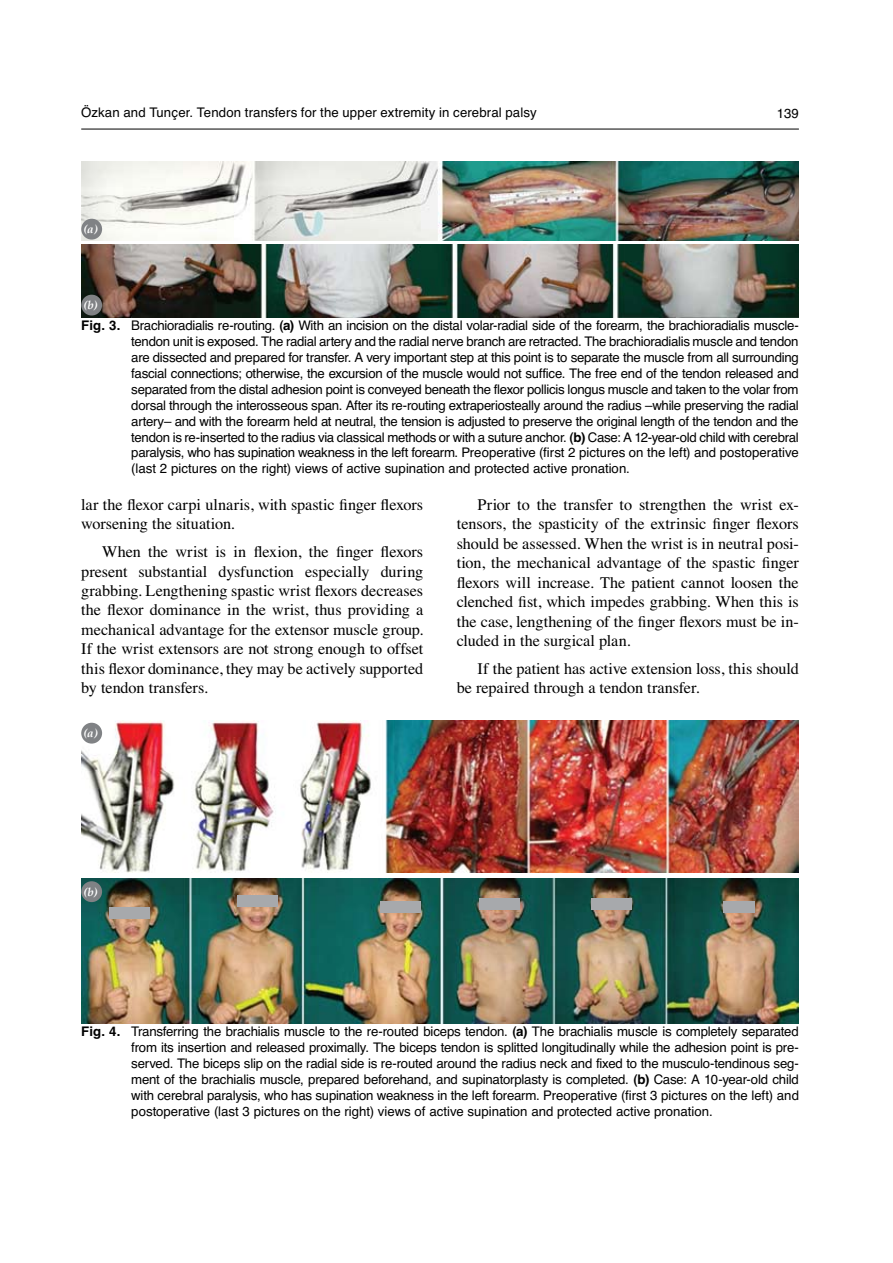
<style>
.page{position:relative;width:893px;height:1263px;background:#fff}
.page>*{position:absolute;margin:0;border:0;box-sizing:border-box;transform-origin:0 0}
.t1{font:16.2px/19.5px "Times";letter-spacing:-.005em;color:#000}
.t2{font:13.2px/15.9px "Helvetica";color:#000;text-align:justify}
.t3{font:italic 700 11.7px "Palatino";color:#fff}
.s1{font-weight:700}
</style>
<div class="page">
<hr style="left:81px;top:129px;width:718px;height:1px;background:#000">
<img style="left:81px;top:244px;width:718px;height:73px">
<img style="left:81px;top:162px;width:718px;height:78px">
<div style="left:81px;top:219px;width:21px;height:21px;background:#808285;border-radius:50%"></div>
<div style="left:81px;top:295px;width:21px;height:21px;background:#808285;border-radius:50%"></div>
<img style="left:81px;top:720px;width:718px;height:153px">
<img style="left:81px;top:878px;width:718px;height:145px">
<div style="left:81px;top:723px;width:21px;height:21px;background:#808285;border-radius:50%"></div>
<div style="left:81px;top:881px;width:21px;height:21px;background:#808285;border-radius:50%"></div>
<div style="left:110px;top:907px;width:40px;height:12px;background:#a7a9ac"></div>
<div style="left:237px;top:895px;width:40px;height:12px;background:#a7a9ac"></div>
<div style="left:380px;top:901px;width:40px;height:12px;background:#a7a9ac"></div>
<div style="left:479px;top:898px;width:41px;height:12px;background:#a7a9ac"></div>
<div style="left:591px;top:898px;width:40px;height:12px;background:#a7a9ac"></div>
<div style="left:723px;top:901px;width:31px;height:12px;background:#a7a9ac"></div>
<p class="t2" style="left:81px;top:106px;width:457px">Özkan and Tunçer. Tendon transfers for the upper extremity in cerebral palsy</p>
<p class="t2" style="left:777px;top:106px;width:24px">139</p>
<p class="t3" style="left:83px;top:225px;width:16px">(a)</p>
<p class="t3" style="left:84px;top:301px;width:15px">(b)</p>
<p class="t2" style="left:131px;top:319px;width:669px;text-indent:-50px"><span class="s1">Fig. 3.</span> Brachioradialis re-routing. <span class="s1">(a)</span> With an incision on the distal volar-radial side of the forearm, the brachioradialis muscle&shy;tendon unit is exposed. The radial artery and the radial nerve branch are retracted. The brachioradialis muscle and tendon are dissected and prepared for transfer. A very important step at this point is to separate the muscle from all surrounding fascial connections; otherwise, the excursion of the muscle would not suffice. The free end of the tendon released and separated from the distal adhesion point is conveyed beneath the flexor pollicis longus muscle and taken to the volar from dorsal through the interosseous span. After its re-routing extraperiosteally around the radius –while preserving the radial artery– and with the forearm held at neutral, the tension is adjusted to preserve the original length of the tendon and the tendon is re-inserted to the radius via classical methods or with a suture anchor. <span class="s1">(b)</span> Case: A 12-year-old child with cerebral paralysis, who has supination weakness in the left forearm. Preoperative (first 2 pictures on the left) and postoperative (last 2 pictures on the right) views of active supination and protected active pronation.</p>
<p class="t1" style="left:81px;top:496px;width:343px">lar the flexor carpi ulnaris, with spastic finger flexors worsening the situation.</p>
<p class="t1" style="left:81px;top:544px;width:344px;text-align:justify;text-indent:21px">When the wrist is in flexion, the finger flexors present substantial dysfunction especially during grabbing. Lengthening spastic wrist flexors decreases the flexor dominance in the wrist, thus providing a mechanical advantage for the extensor muscle group.<br>If the wrist extensors are not strong enough to offset this flexor dominance, they may be actively supported by tendon transfers.</p>
<p class="t3" style="left:83px;top:729px;width:16px">(a)</p>
<p class="t1" style="left:457px;top:496px;width:344px;text-align:justify;text-indent:21px">Prior to the transfer to strengthen the wrist ex&shy;tensors, the spasticity of the extrinsic finger flexors should be assessed. When the wrist is in neutral posi&shy;tion, the mechanical advantage of the spastic finger flexors will increase. The patient cannot loosen the clenched fist, which impedes grabbing. When this is the case, lengthening of the finger flexors must be in&shy;cluded in the surgical plan.</p>
<p class="t1" style="left:457px;top:660px;width:344px;text-indent:21px">If the patient has active extension loss, this should be repaired through a tendon transfer.</p>
<p class="t3" style="left:84px;top:887px;width:15px">(b)</p>
<p class="t2" style="left:131px;top:1025px;width:669px;text-indent:-50px"><span class="s1">Fig. 4.</span> Transferring the brachialis muscle to the re-routed biceps tendon. <span class="s1">(a)</span> The brachialis muscle is completely separated from its insertion and released proximally. The biceps tendon is splitted longitudinally while the adhesion point is pre&shy;served. The biceps slip on the radial side is re-routed around the radius neck and fixed to the musculo-tendinous seg&shy;ment of the brachialis muscle, prepared beforehand, and supinatorplasty is completed. <span class="s1">(b)</span> Case: A 10-year-old child with cerebral paralysis, who has supination weakness in the left forearm. Preoperative (first 3 pictures on the left) and postoperative (last 3 pictures on the right) views of active supination and protected active pronation.</p>
</div>
